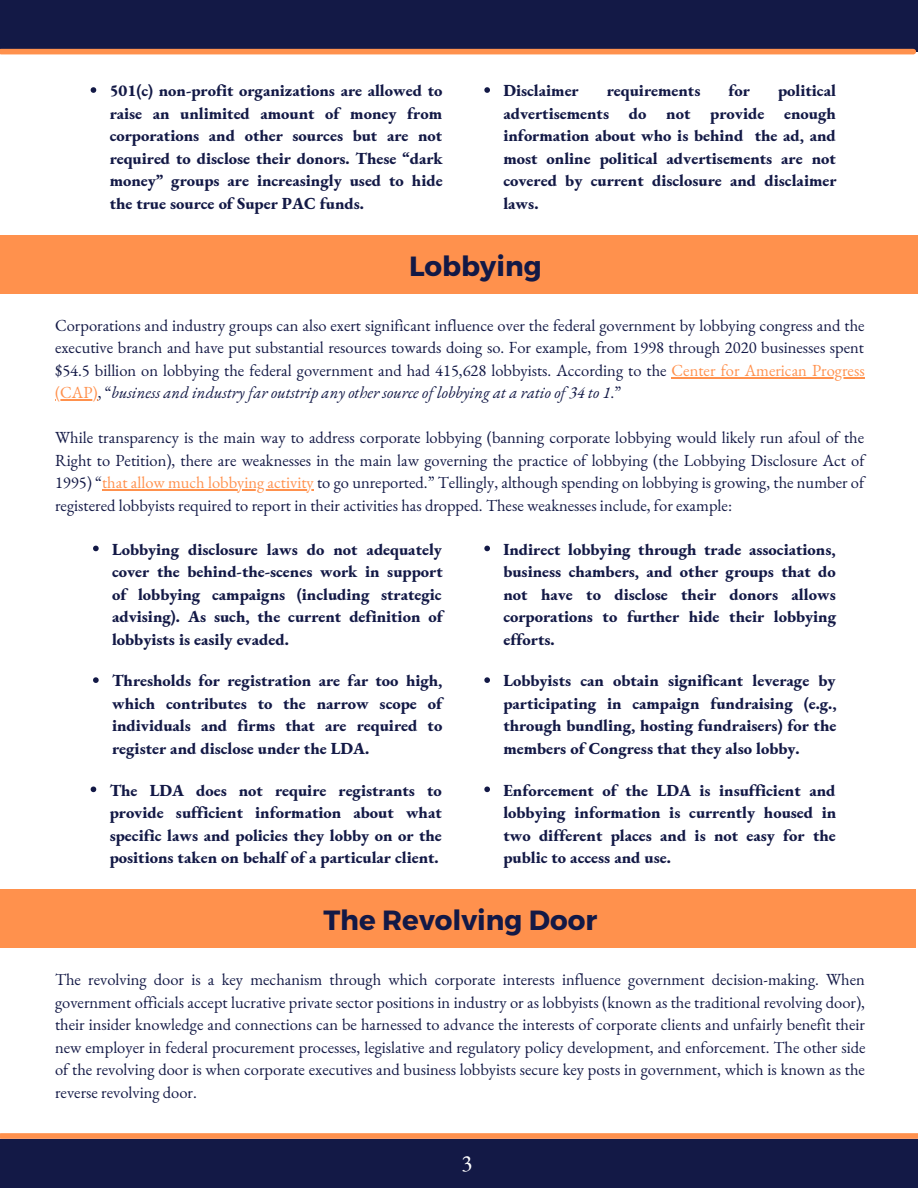
<style>
.page{position:relative;width:918px;height:1188px;background:#fff}
.page>*{position:absolute;margin:0;border:0;box-sizing:border-box;transform-origin:0 0}
.t1{font:700 27.75px "Montserrat";color:#131946}
.t2{font:22.5px "EB Garamond";color:#fff}
.t3{font:16.5px/22.5px "EB Garamond";color:#131946;text-align:justify}
.t4{font:800 16.5px/22.5px "EB Garamond";color:#131946;text-align:justify}
.s1{color:#ff914d}
.s2{font-style:italic}
</style>
<div class="page">
<div style="left:0;top:1139px;width:918px;height:49px;background:#131946"></div>
<div style="left:1px;top:1133px;width:917px;height:6px;background:#ff914d"></div>
<div style="left:0;top:0;width:918px;height:51px;background:#131946"></div>
<div style="left:1px;top:49px;width:912px;height:5px;background:#ff914d"></div>
<svg style="left:484px;top:87px;width:6px;height:6px"></svg>
<svg style="left:91px;top:87px;width:5px;height:6px"></svg>
<div style="left:0;top:235px;width:918px;height:59px;background:#ff914d"></div>
<hr style="left:672px;top:377px;width:193px;height:1px;background:#ff914d">
<hr style="left:55px;top:400px;width:43px;height:1px;background:#ff914d">
<svg style="left:102px;top:490px;width:29px;height:1px"></svg>
<hr style="left:131px;top:490px;width:183px;height:1px;background:#ff914d">
<svg style="left:93px;top:546px;width:6px;height:5px"></svg>
<svg style="left:93px;top:677px;width:6px;height:6px"></svg>
<svg style="left:91px;top:787px;width:5px;height:5px"></svg>
<svg style="left:484px;top:546px;width:6px;height:5px"></svg>
<svg style="left:484px;top:677px;width:6px;height:6px"></svg>
<svg style="left:484px;top:787px;width:6px;height:5px"></svg>
<div style="left:0;top:889px;width:916px;height:59px;background:#ff914d"></div>
<p class="t4" style="left:110px;top:79px;width:335px">501(c) non-profit organizations are allowed to raise an unlimited amount of money from corporations and other sources but are not required to disclose their donors. These “dark money” groups are increasingly used to hide the true source of Super PAC funds.</p>
<p class="t4" style="left:503px;top:79px;width:77px">Disclaimer</p>
<p class="t4" style="left:607px;top:79px;width:95px">requirements</p>
<p class="t4" style="left:728px;top:79px;width:23px">for</p>
<p class="t4" style="left:503px;top:79px;width:335px;text-indent:275px">political advertisements do not provide enough information about who is behind the ad, and most online political advertisements are not covered by current disclosure and disclaimer laws.</p>
<p class="t1" style="left:409px;top:248px;width:134px">Lobbying</p>
<p class="t3" style="left:55px;top:314px;width:811px">Corporations and industry groups can also exert significant influence over the federal government by lobbying congress and the executive branch and have put substantial resources towards doing so. For example, from 1998 through 2020 businesses spent $54.5 billion on lobbying the federal government and had 415,628 lobbyists. According to the <span class="s1">Center for American Progress (CAP)</span>, “<span class="s2">business and industry far outstrip any other source of lobbying at a ratio of 34 to 1</span>.”</p>
<p class="t3" style="left:55px;top:426px;width:811px">While transparency is the main way to address corporate lobbying (banning corporate lobbying would likely run afoul of the Right to Petition), there are weaknesses in the main law governing the practice of lobbying (the Lobbying Disclosure Act of 1995) “<span class="s1">that allow much lobbying activity</span> to go unreported.” Tellingly, although spending on lobbying is growing, the number of registered lobbyists required to report in their activities has dropped. These weaknesses include, for example:</p>
<p class="t4" style="left:112px;top:538px;width:332px">Lobbying disclosure laws do not adequately cover the behind-the-scenes work in support of lobbying campaigns (including strategic advising). As such, the current definition of lobbyists is easily evaded.</p>
<p class="t4" style="left:112px;top:669px;width:332px">Thresholds for registration are far too high, which contributes to the narrow scope of individuals and firms that are required to register and disclose under the LDA.</p>
<p class="t4" style="left:110px;top:778px;width:334px">The LDA does not require registrants to provide sufficient information about what specific laws and policies they lobby on or the positions taken on behalf of a particular client.</p>
<p class="t4" style="left:503px;top:538px;width:334px">Indirect lobbying through trade associations, business chambers, and other groups that do not have to disclose their donors allows corporations to further hide their lobbying efforts.</p>
<p class="t4" style="left:503px;top:669px;width:335px">Lobbyists can obtain significant leverage by participating in campaign fundraising (e.g., through bundling, hosting fundraisers) for the members of Congress that they also lobby.</p>
<p class="t4" style="left:503px;top:778px;width:335px">Enforcement of the LDA is insufficient and lobbying information is currently housed in two different places and is not easy for the public to access and use.</p>
<p class="t1" style="left:323px;top:902px;width:276px">The Revolving Door</p>
<p class="t3" style="left:55px;top:968px;width:812px">The revolving door is a key mechanism through which corporate interests influence government decision-making. When government officials accept lucrative private sector positions in industry or as lobbyists (known as the traditional revolving door), their insider knowledge and connections can be harnessed to advance the interests of corporate clients and unfairly benefit their new employer in federal procurement processes, legislative and regulatory policy development, and enforcement. The other side of the revolving door is when corporate executives and business lobbyists secure key posts in government, which is known as the reverse revolving door.</p>
<p class="t2" style="left:462px;top:1148px;width:12px">3</p>
</div>
